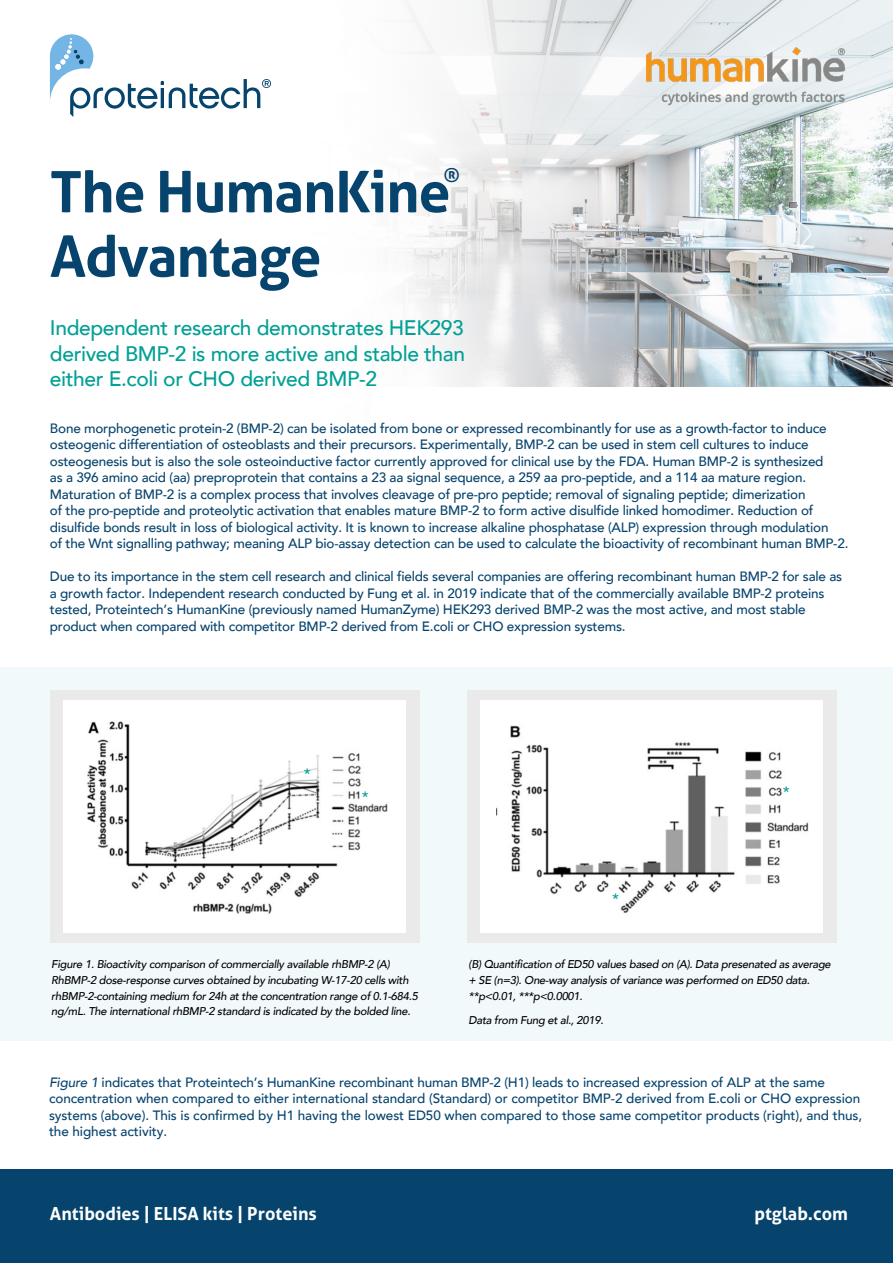
<style>
.page{position:relative;width:893px;height:1263px;background:#fff}
.page>*{position:absolute;margin:0;border:0;box-sizing:border-box;transform-origin:0 0}
.t1{font:700 57px/64.5px "Aller";letter-spacing:-.02em;color:#06436d}
.t2{font:500 21px/25.5px "Avenir";letter-spacing:-.02em;color:#00a095;text-align:justify}
.t3{font:700 19.35px "Aller";color:#06436d}
.t4{font:700 18px "Aller";color:#fff}
.t5{font:500 15px "Avenir";color:#00a095}
.t6{font:500 13.5px/16.5px "Avenir";letter-spacing:-.015em;color:#06436d}
.t7{font:italic 500 11.25px/15.8px "Avenir";letter-spacing:-.025em;color:#000}
.s1{font-style:italic}
</style>
<div class="page">
<div style="left:0;top:667px;width:893px;height:373px;background:#f1f9fb"></div>
<img style="left:396px;top:0;width:497px;height:387px">
<div style="left:0;top:1169px;width:893px;height:94px;background:#06436d"></div>
<svg style="left:50px;top:34px;width:221px;height:83px"></svg>
<div style="left:50px;top:690px;width:370px;height:252px;background:#eaeaea"></div>
<div style="left:63px;top:700px;width:343px;height:232px;background:#fff"></div>
<img style="left:87px;top:721px;width:301px;height:193px">
<div style="left:467px;top:690px;width:370px;height:252px;background:#eaeaea"></div>
<div style="left:480px;top:700px;width:343px;height:232px;background:#fff"></div>
<img style="left:497px;top:725px;width:312px;height:189px">
<img style="left:646px;top:47px;width:200px;height:58px">
<h3 class="t3" style="left:444px;top:163px;width:17px">®</h3>
<h1 class="t1" style="left:50px;top:159px;width:402px">The HumanKine<br>Advantage</h1>
<h2 class="t2" style="left:50px;top:314px;width:417px">Independent research demonstrates HEK293 derived BMP-2 is more active and stable than either E.coli or CHO derived BMP-2</h2>
<p class="t6" style="left:50px;top:419px;width:800px">Bone morphogenetic protein-2 (BMP-2) can be isolated from bone or expressed recombinantly for use as a growth-factor to induce osteogenic differentiation of osteoblasts and their precursors. Experimentally, BMP-2 can be used in stem cell cultures to induce osteogenesis but is also the sole osteoinductive factor currently approved for clinical use by the FDA. Human BMP-2 is synthesized<br>as a 396 amino acid (aa) preproprotein that contains a 23 aa signal sequence, a 259 aa pro-peptide, and a 114 aa mature region.<br>Maturation of BMP-2 is a complex process that involves cleavage of pre-pro peptide; removal of signaling peptide; dimerization<br>of the pro-peptide and proteolytic activation that enables mature BMP-2 to form active disulfide linked homodimer. Reduction of disulfide bonds result in loss of biological activity. It is known to increase alkaline phosphatase (ALP) expression through modulation<br>of the Wnt signalling pathway; meaning ALP bio-assay detection can be used to calculate the bioactivity of recombinant human BMP-2.</p>
<p class="t6" style="left:50px;top:567px;width:794px">Due to its importance in the stem cell research and clinical fields several companies are offering recombinant human BMP-2 for sale as a growth factor. Independent research conducted by Fung et al. in 2019 indicate that of the commercially available BMP-2 proteins tested, Proteintech’s HumanKine (previously named HumanZyme) HEK293 derived BMP-2 was the most active, and most stable product when compared with competitor BMP-2 derived from E.coli or CHO expression systems.</p>
<p class="t5" style="left:304px;top:760px;width:8px">*</p>
<p class="t5" style="left:362px;top:784px;width:8px">*</p>
<p class="t7" style="left:51px;top:956px;width:368px">Figure 1. Bioactivity comparison of commercially available rhBMP-2 (A)<br>RhBMP-2 dose-response curves obtained by incubating W-17-20 cells with rhBMP-2-containing medium for 24h at the concentration range of 0.1-684.5 ng/mL. The international rhBMP-2 standard is indicated by the bolded line.</p>
<p class="t5" style="left:612px;top:885px;width:8px">*</p>
<p class="t5" style="left:783px;top:779px;width:8px">*</p>
<p class="t7" style="left:468px;top:956px;width:364px">(B) Quantification of ED50 values based on (A). Data presenated as average + SE (n=3). One-way analysis of variance was performed on ED50 data. **p&lt;0.01, ***p&lt;0.0001.</p>
<p class="t7" style="left:468px;top:1013px;width:136px">Data from Fung et al., 2019.</p>
<p class="t6" style="left:49px;top:1074px;width:815px;line-height:16px"><span class="s1">Figure 1</span> indicates that Proteintech’s HumanKine recombinant human BMP-2 (H1) leads to increased expression of ALP at the same concentration when compared to either international standard (Standard) or competitor BMP-2 derived from E.coli or CHO expression systems (above). This is confirmed by H1 having the lowest ED50 when compared to those same competitor products (right), and thus, the highest activity.</p>
<h3 class="t4" style="left:50px;top:1203px;width:268px">Antibodies | ELISA kits | Proteins</h3>
<h3 class="t4" style="left:754px;top:1203px;width:95px">ptglab.com</h3>
</div>
